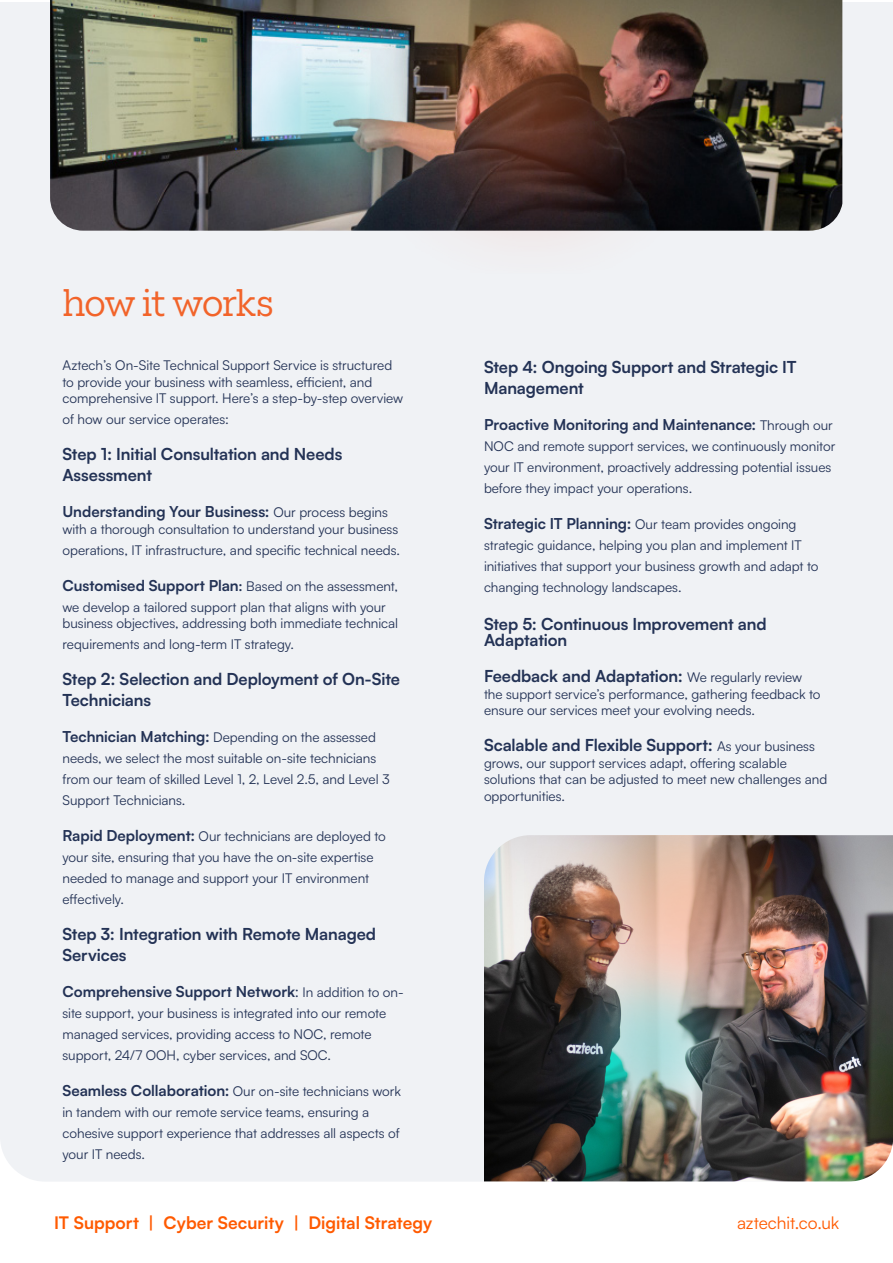
<style>
.page{position:relative;width:893px;height:1263px;background:#fff}
.page>*{position:absolute;margin:0;border:0;box-sizing:border-box;transform-origin:0 0}
.t1{font:34.5px "Elizeth";letter-spacing:-.04em;color:#f2642a}
.t2{font:700 17.25px "Satoshi";color:#ff5a00}
.t3{font:17.25px "Satoshi";letter-spacing:-.005em;color:#ff5a00}
.t4{font:700 16.5px/21px "Satoshi";letter-spacing:-.005em;color:#233255}
.t5{font:700 15px "Satoshi";letter-spacing:-.005em;color:#233255}
.t6{font:13.5px/21px "Satoshi";color:#233255}
.s1{font-weight:400;font-size:13.5px}
.s2{font-size:13.5px}
.s3{font-weight:700;font-size:15px}
.s4{font-weight:400}
</style>
<div class="page">
<div style="left:0;top:2px;width:893px;height:1259px;background:#f0f2f5"></div>
<img style="left:484px;top:836px;width:409px;height:300px">
<svg style="left:0;top:1136px;width:893px;height:125px;fill:#fff"></svg>
<img style="left:50px;top:0;width:792px;height:231px">
<img style="left:366px;top:0;width:369px;height:237px">
<img style="left:524px;top:835px;width:369px;height:291px">
<img style="left:559px;top:945px;width:205px;height:212px">
<img style="left:234px;top:25px;width:204px;height:212px">
<p class="t1" style="left:62px;top:278px;width:213px">how it works</p>
<p class="t6" style="left:62px;top:357px;width:342px;line-height:16.5px">Aztech’s On-Site Technical Support Service is structured to provide your business with seamless, efficient, and comprehensive IT support. Here’s a step-by-step overview</p>
<p class="t6" style="left:62px;top:408px;width:168px">of how our service operates:</p>
<p class="t4" style="left:62px;top:443px;width:281px">Step 1: Initial Consultation and Needs<br>Assessment</p>
<p class="t5" style="left:62px;top:501px;width:327px">Understanding Your Business: <span class="s1">Our process begins</span></p>
<p class="t6" style="left:62px;top:518px;width:339px">with a thorough consultation to understand your business operations, IT infrastructure, and specific technical needs.</p>
<p class="t5" style="left:62px;top:574px;width:337px">Customised Support Plan<span class="s2">:</span> <span class="s1">Based on the assessment,</span></p>
<p class="t6" style="left:62px;top:598px;width:337px;line-height:16.5px">we develop a tailored support plan that aligns with your business objectives, addressing both immediate technical</p>
<p class="t6" style="left:62px;top:633px;width:233px">requirements and long-term IT strategy.</p>
<p class="t4" style="left:62px;top:668px;width:339px">Step 2: Selection and Deployment of On-Site<br>Technicians</p>
<p class="t6" style="left:62px;top:726px;width:329px"><span class="s3">Technician Matching:</span> Depending on the assessed needs, we select the most suitable on-site technicians from our team of skilled Level 1, 2, Level 2.5, and Level 3<br>Support Technicians.</p>
<p class="t6" style="left:62px;top:825px;width:325px"><span class="s3">Rapid Deployment:</span> Our technicians are deployed to your site, ensuring that you have the on-site expertise needed to manage and support your IT environment effectively.</p>
<p class="t4" style="left:62px;top:923px;width:315px">Step 3: Integration with Remote Managed<br>Services</p>
<p class="t5" style="left:62px;top:981px;width:343px">Comprehensive Support Network<span class="s4">:</span> <span class="s1">In addition to on-</span></p>
<p class="t6" style="left:62px;top:1002px;width:325px">site support, your business is integrated into our remote managed services, providing access to NOC, remote support, 24/7 OOH, cyber services, and SOC.</p>
<p class="t6" style="left:62px;top:1080px;width:340px"><span class="s3">Seamless Collaboration:</span> Our on-site technicians work in tandem with our remote service teams, ensuring a cohesive support experience that addresses all aspects of your IT needs.</p>
<p class="t4" style="left:484px;top:356px;width:314px">Step 4: Ongoing Support and Strategic IT<br>Management</p>
<p class="t5" style="left:484px;top:414px;width:350px">Proactive Monitoring and Maintenance: <span class="s1">Through our</span></p>
<p class="t6" style="left:484px;top:435px;width:353px">NOC and remote support services, we continuously monitor your IT environment, proactively addressing potential issues before they impact your operations.</p>
<p class="t6" style="left:484px;top:513px;width:336px"><span class="s3">Strategic IT Planning:</span> Our team provides ongoing strategic guidance, helping you plan and implement IT initiatives that support your business growth and adapt to changing technology landscapes.</p>
<p class="t4" style="left:484px;top:615px;width:284px;line-height:16.5px">Step 5: Continuous Improvement and<br>Adaptation</p>
<p class="t4" style="left:484px;top:665px;width:320px">Feedback and Adaptation: <span class="s1">We regularly review</span></p>
<p class="t6" style="left:484px;top:685px;width:338px;line-height:16.5px">the support service’s performance, gathering feedback to ensure our services meet your evolving needs.</p>
<p class="t4" style="left:484px;top:734px;width:333px">Scalable and Flexible Support: <span class="s1">As your business</span></p>
<p class="t6" style="left:484px;top:754px;width:345px;line-height:16.5px">grows, our support services adapt, offering scalable solutions that can be adjusted to meet new challenges and opportunities.</p>
<p class="t2" style="left:54px;top:1210px;width:380px">IT Support | Cyber Security | Digital Strategy</p>
<p class="t3" style="left:737px;top:1211px;width:104px">aztechit.co.uk</p>
</div>
